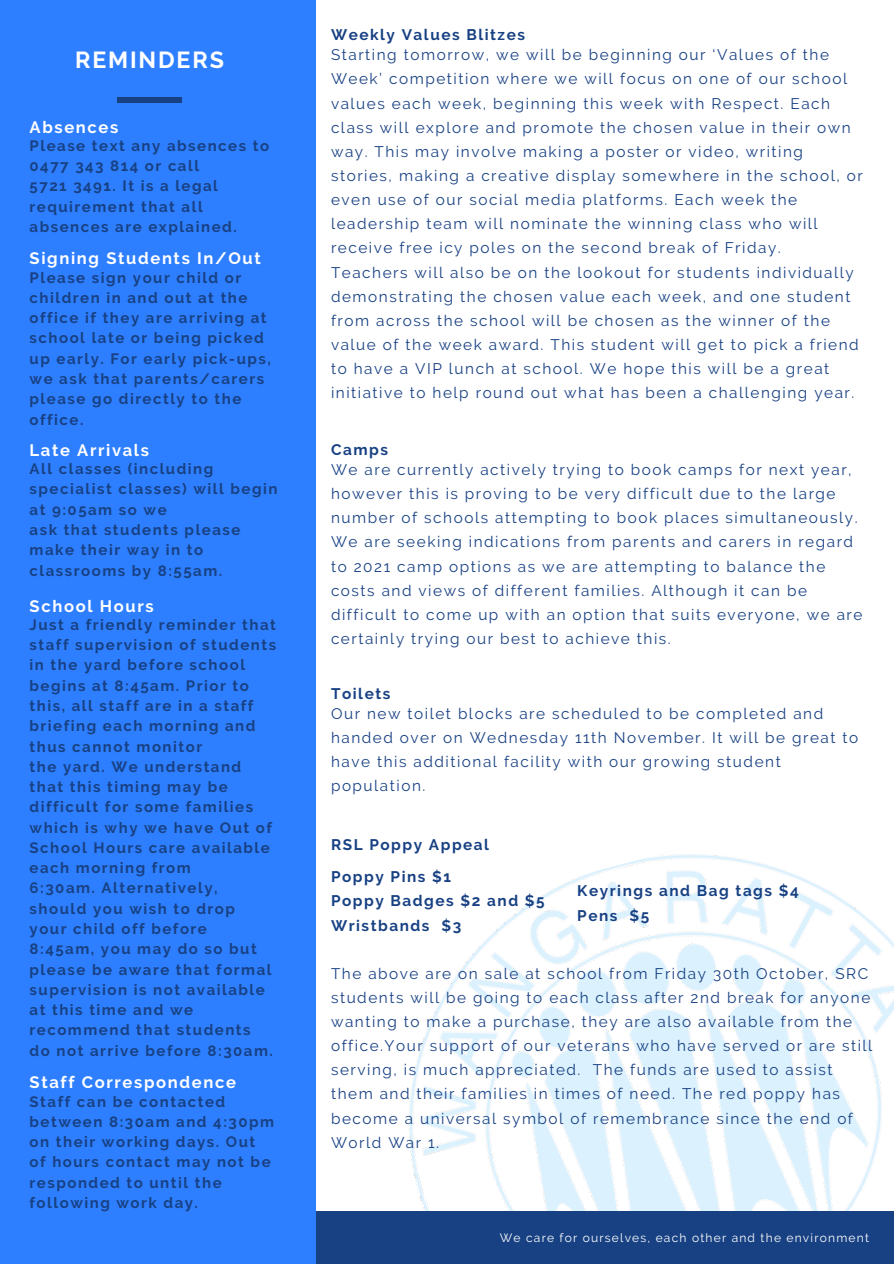
<style>
.page{position:relative;width:894px;height:1264px;background:#fff}
.page>*{position:absolute;margin:0;border:0;box-sizing:border-box;transform-origin:0 0}
.t1{font:700 23.25px "Raleway";letter-spacing:.08em;color:#fff}
.t2{font:700 16.5px "Raleway";letter-spacing:.1em;color:#fff}
.t3{font:15.3px/24.2px "Raleway";letter-spacing:.1em;color:#184183}
.t4{font:700 15.3px/24.2px "Raleway";letter-spacing:.1em;color:#184183}
.t5{font:700 15px/20.2px "Raleway";letter-spacing:.1em;color:#184183}
.t6{font:12px "Raleway";letter-spacing:.1em;color:#fff}
</style>
<div class="page">
<img style="left:409px;top:854px;width:484px;height:356px">
<div style="left:302px;top:1210px;width:591px;height:53px;background:#184183"></div>
<div style="left:0;top:0;width:315px;height:1263px;background:#2e7fff"></div>
<div style="left:117px;top:97px;width:64px;height:6px;background:#184183"></div>
<h1 class="t1" style="left:75px;top:46px;width:150px">REMINDERS</h1>
<p class="t2" style="left:30px;top:117px;width:90px">Absences</p>
<p class="t5" style="left:30px;top:135px;width:241px">Please text any absences to<br>0477 343 814 or call<br>5721 3491. It is a legal requirement that all absences are explained.</p>
<p class="t2" style="left:30px;top:249px;width:233px">Signing Students In/Out</p>
<p class="t5" style="left:30px;top:267px;width:243px">Please sign your child or children in and out at the office if they are arriving at school late or being picked up early. For early pick-ups, we ask that parents/carers please go directly to the office.</p>
<p class="t2" style="left:30px;top:440px;width:121px">Late Arrivals</p>
<p class="t5" style="left:30px;top:459px;width:249px">All classes (including specialist classes) will begin at 9:05am so we<br>ask that students please make their way in to classrooms by 8:55am.</p>
<p class="t2" style="left:30px;top:596px;width:126px">School Hours</p>
<p class="t5" style="left:30px;top:614px;width:248px">Just a friendly reminder that staff supervision of students in the yard before school begins at 8:45am. Prior to this, all staff are in a staff briefing each morning and thus cannot monitor<br>the yard. We understand that this timing may be difficult for some families which is why we have Out of<br>School Hours care available each morning from<br>6:30am. Alternatively, should you wish to drop<br>your child off before<br>8:45am, you may do so but please be aware that formal supervision is not available at this time and we recommend that students<br>do not arrive before 8:30am.</p>
<p class="t2" style="left:30px;top:1072px;width:208px">Staff Correspondence</p>
<p class="t5" style="left:30px;top:1091px;width:246px">Staff can be contacted between 8:30am and 4:30pm on their working days. Out of hours contact may not be responded to until the following work day.</p>
<p class="t4" style="left:331px;top:23px;width:195px">Weekly Values Blitzes</p>
<p class="t3" style="left:331px;top:43px;width:533px">Starting tomorrow, we will be beginning our ‘Values of the Week’ competition where we will focus on one of our school values each week, beginning this week with Respect. Each class will explore and promote the chosen value in their own way. This may involve making a poster or video, writing stories, making a creative display somewhere in the school, or even use of our social media platforms. Each week the leadership team will nominate the winning class who will receive free icy poles on the second break of Friday.<br>Teachers will also be on the lookout for students individually demonstrating the chosen value each week, and one student from across the school will be chosen as the winner of the value of the week award. This student will get to pick a friend to have a VIP lunch at school. We hope this will be a great initiative to help round out what has been a challenging year.</p>
<p class="t4" style="left:331px;top:437px;width:58px">Camps</p>
<p class="t3" style="left:331px;top:457px;width:532px">We are currently actively trying to book camps for next year, however this is proving to be very difficult due to the large number of schools attempting to book places simultaneously.<br>We are seeking indications from parents and carers in regard to 2021 camp options as we are attempting to balance the costs and views of different families. Although it can be difficult to come up with an option that suits everyone, we are certainly trying our best to achieve this.</p>
<p class="t4" style="left:331px;top:681px;width:61px">Toilets</p>
<p class="t3" style="left:331px;top:701px;width:528px">Our new toilet blocks are scheduled to be completed and handed over on Wednesday 11th November. It will be great to have this additional facility with our growing student population.</p>
<p class="t4" style="left:331px;top:829px;width:160px;line-height:32px">RSL Poppy Appeal<br>Poppy Pins $1</p>
<p class="t4" style="left:331px;top:888px;width:215px">Poppy Badges $2 and $5<br>Wristbands $3</p>
<p class="t4" style="left:577px;top:879px;width:223px">Keyrings and Bag tags $4<br>Pens $5</p>
<p class="t3" style="left:331px;top:961px;width:542px">The above are on sale at school from Friday 30th October, SRC students will be going to each class after 2nd break for anyone wanting to make a purchase, they are also available from the office.Your support of our veterans who have served or are still serving, is much appreciated. The funds are used to assist them and their families in times of need. The red poppy has become a universal symbol of remembrance since the end of World War 1.</p>
<p class="t6" style="left:499px;top:1230px;width:370px">We care for ourselves, each other and the environment</p>
</div>
